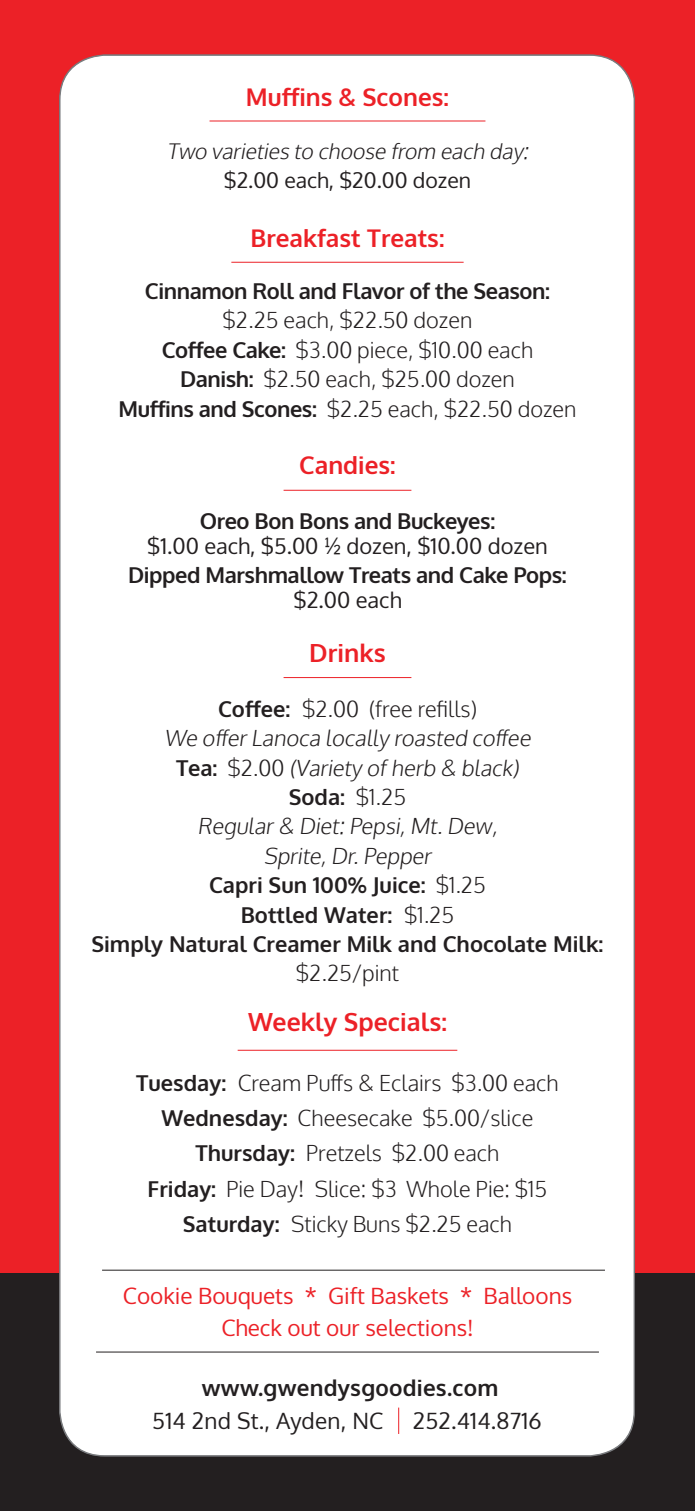
<style>
.page{position:relative;width:695px;height:1511px;background:#fff}
.page>*{position:absolute;margin:0;border:0;box-sizing:border-box;transform-origin:0 0}
.t1{font:700 25px "Oxygen";color:#ec2127}
.t2{font:700 24.5px "Oxygen";color:#ec2127}
.t3{font:22.5px "Oxygen";color:#ec2127}
.t4{font:22.5px "Oxygen";letter-spacing:.01em;color:#231f20}
.t5{font:700 22.5px "Oxygen";letter-spacing:.01em;color:#231f20}
.t6{font:300 22px "Oxygen";color:#231f20}
.t7{font:700 22px "Oxygen";letter-spacing:-.02em;color:#231f20}
.t8{font:700 22px "Oxygen";color:#231f20}
.t9{font:22px "Oxygen";color:#231f20}
.t10{font:italic 300 21.25px "Oxygen";color:#231f20}
.t11{font:21.25px "Oxygen";color:#231f20}
.s1{font-weight:700}
.s2{font-weight:300}
</style>
<div class="page">
<div style="left:0;top:0;width:695px;height:1510px;background:#ec2127"></div>
<div style="left:0;top:1273px;width:694px;height:237px;background:#231f20"></div>
<div style="left:59px;top:55px;width:576px;height:1401px;background:#fff"></div>
<hr style="left:283px;top:490px;width:128px;height:1px;background:#ec2127">
<hr style="left:283px;top:677px;width:128px;height:1px;background:#ec2127">
<hr style="left:231px;top:262px;width:232px;height:1px;background:#ec2127">
<hr style="left:238px;top:1049px;width:219px;height:1px;background:#ec2127">
<hr style="left:209px;top:121px;width:276px;height:1px;background:#ec2127">
<hr style="left:102px;top:1269px;width:503px;height:1px;background:#231f20">
<hr style="left:96px;top:1351px;width:503px;height:1px;background:#231f20">
<svg style="left:398px;top:1407px;width:1px;height:26px"></svg>
<p class="t2" style="left:246px;top:82px;width:204px">Muffins &amp; Scones:</p>
<p class="t10" style="left:167px;top:138px;width:368px">Two varieties to choose from each day:</p>
<p class="t11" style="left:224px;top:166px;width:249px">$2.00 each, $20.00 dozen</p>
<p class="t2" style="left:250px;top:223px;width:195px">Breakfast Treats:</p>
<p class="t7" style="left:145px;top:277px;width:406px">Cinnamon Roll and Flavor of the Season:</p>
<p class="t6" style="left:223px;top:307px;width:251px">$2.25 each, $22.50 dozen</p>
<p class="t6" style="left:162px;top:336px;width:373px"><span class="s1">Coffee Cake:</span> $3.00 piece, $10.00 each</p>
<p class="t6" style="left:180px;top:365px;width:336px"><span class="s1">Danish:</span> $2.50 each, $25.00 dozen</p>
<p class="t6" style="left:118px;top:395px;width:459px"><span class="s1">Muffins and Scones:</span> $2.25 each, $22.50 dozen</p>
<p class="t2" style="left:299px;top:450px;width:98px">Candies:</p>
<p class="t7" style="left:200px;top:506px;width:297px">Oreo Bon Bons and Buckeyes:</p>
<p class="t9" style="left:147px;top:530px;width:402px">$1.00 each, $5.00 ½ dozen, $10.00 dozen</p>
<p class="t7" style="left:128px;top:561px;width:440px">Dipped Marshmallow Treats and Cake Pops:</p>
<p class="t9" style="left:293px;top:585px;width:110px">$2.00 each</p>
<p class="t1" style="left:309px;top:637px;width:78px">Drinks</p>
<p class="t6" style="left:218px;top:695px;width:260px"><span class="s1">Coffee:</span> $2.00 (free refills)</p>
<p class="t6" style="left:164px;top:724px;width:372px">We offer Lanoca locally roasted coffee</p>
<p class="t6" style="left:176px;top:754px;width:348px"><span class="s1">Te a :</span> $ 2 . 0 0 (Variety ofherb &amp; black)</p>
<p class="t7" style="left:289px;top:783px;width:119px">Soda: <span class="s2">$1.25</span></p>
<p class="t6" style="left:197px;top:812px;width:305px">Regular &amp; Diet:Pepsi,Mt.Dew,</p>
<p class="t6" style="left:264px;top:842px;width:173px">Sprite,Dr.Pepper</p>
<p class="t8" style="left:209px;top:871px;width:278px">Capri Sun 100% Juice: <span class="s2">$1.25</span></p>
<p class="t8" style="left:241px;top:900px;width:215px">Bottled Water: <span class="s2">$1.25</span></p>
<p class="t8" style="left:91px;top:930px;width:513px">Simply Natural Creamer Milk and Chocolate Milk:</p>
<p class="t6" style="left:296px;top:959px;width:105px">$2.25/pint</p>
<p class="t1" style="left:248px;top:1006px;width:200px">Weekly Specials:</p>
<p class="t6" style="left:136px;top:1069px;width:424px"><span class="s1">Tuesday:</span> Cream Puffs &amp; Eclairs $3.00 each</p>
<p class="t6" style="left:162px;top:1104px;width:373px"><span class="s1">Wednesday:</span> Cheesecake $5.00/slice</p>
<p class="t6" style="left:195px;top:1139px;width:306px"><span class="s1">Thursday:</span> Pretzels $2.00 each</p>
<p class="t6" style="left:148px;top:1174px;width:401px"><span class="s1">Friday:</span> Pie Day! Slice: $3 Whole Pie: $15</p>
<p class="t6" style="left:183px;top:1209px;width:331px"><span class="s1">Saturday:</span> Sticky Buns $2.25 each</p>
<p class="t3" style="left:123px;top:1280px;width:451px">Cookie Bouquets * Gift Baskets * Balloons</p>
<p class="t3" style="left:221px;top:1312px;width:254px">Check out our selections!</p>
<p class="t5" style="left:202px;top:1373px;width:298px">www.gwendysgoodies.com</p>
<p class="t4" style="left:152px;top:1404px;width:233px">514 2nd St., Ayden, NC</p>
<p class="t4" style="left:413px;top:1404px;width:130px">252.414.8716</p>
</div>
